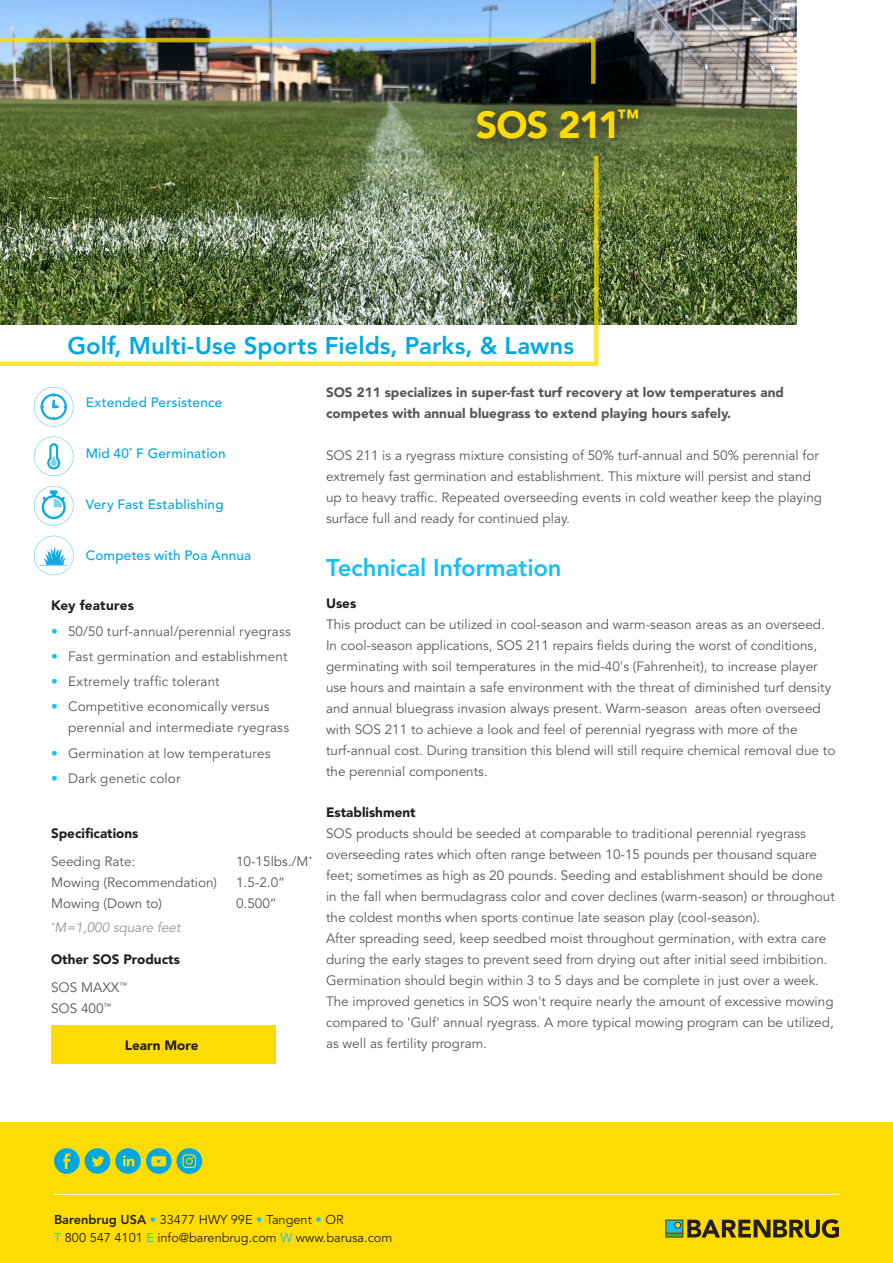
<style>
.page{position:relative;width:893px;height:1263px;background:#fff}
.page>*{position:absolute;margin:0;border:0;box-sizing:border-box;transform-origin:0 0}
.t1{font:900 37.5px "Avenir LT Std";letter-spacing:-.03em;color:#ffdc01}
.t2{font:800 24px "Avenir LT Std";color:#00a8e2}
.t3{font:800 24px "Avenir LT Std";letter-spacing:-.01em;color:#15c0f2}
.t4{font:13.5px/21px "Avenir LT Std";color:#57585a}
.t5{font:900 13.5px/21px "Avenir LT Std";color:#57585a}
.t6{font:500 13.5px "Avenir LT Std";letter-spacing:.015em;color:#00a8e2}
.t7{font:900 13.5px "Avenir LT Std";color:#231f20}
.t8{font:italic 13.5px "Avenir LT Std";color:#939598}
.t9{font:12.75px "Avenir LT Std";color:#231f20}
.s1{color:#15c0f2}
.s2{font-weight:800}
</style>
<div class="page">
<img style="left:0;top:0;width:797px;height:324px">
<div style="left:447px;top:78px;width:222px;height:91px;background:#231f20;opacity:.42"></div>
<img style="left:0;top:155px;width:600px;height:212px">
<img style="left:0;top:36px;width:597px;height:49px">
<svg style="left:34px;top:387px;width:39px;height:39px"></svg>
<svg style="left:34px;top:437px;width:39px;height:39px"></svg>
<svg style="left:34px;top:486px;width:39px;height:40px"></svg>
<svg style="left:34px;top:536px;width:39px;height:39px"></svg>
<div style="left:0;top:1122px;width:893px;height:141px;background:#ffdc01"></div>
<svg style="left:665px;top:1219px;width:174px;height:19px"></svg>
<hr style="left:54px;top:1194px;width:786px;height:1px;background:#fff">
<svg style="left:54px;top:1148px;width:148px;height:26px"></svg>
<div style="left:51px;top:1025px;width:225px;height:39px;background:#ffdc01"></div>
<p class="t1" style="left:476px;top:102px;width:165px">SOS 211<sup>™</sup></p>
<p class="t2" style="left:67px;top:332px;width:508px">Golf, Multi-Use Sports Fields, Parks, &amp; Lawns</p>
<p class="t5" style="left:326px;top:382px;width:459px">SOS 211 specializes in super-fast turf recovery at low temperatures and competes with annual bluegrass to extend playing hours safely.</p>
<p class="t4" style="left:326px;top:445px;width:498px">SOS 211 is a ryegrass mixture consisting of 50% turf-annual and 50% perennial for extremely fast germination and establishment. This mixture will persist and stand up to heavy traffic. Repeated overseeding events in cold weather keep the playing surface full and ready for continued play.</p>
<p class="t6" style="left:86px;top:395px;width:138px">Extended Persistence</p>
<p class="t6" style="left:86px;top:446px;width:141px">Mid 40˚ F Germination</p>
<p class="t6" style="left:86px;top:497px;width:139px">Very Fast Establishing</p>
<p class="t6" style="left:86px;top:548px;width:167px">Competes with Poa Annua</p>
<p class="t3" style="left:326px;top:553px;width:237px">Technical Information</p>
<p class="t7" style="left:326px;top:595px;width:32px">Uses</p>
<p class="t7" style="left:51px;top:598px;width:84px">Key features</p>
<p class="t4" style="left:51px;top:621px;width:241px"><span class="s1">•</span> 50/50 turf-annual/perennial ryegrass</p>
<p class="t4" style="left:51px;top:646px;width:238px"><span class="s1">•</span> Fast germination and establishment</p>
<p class="t4" style="left:51px;top:671px;width:170px"><span class="s1">•</span> Extremely traffic tolerant</p>
<p class="t4" style="left:68px;top:697px;width:223px;text-indent:-17px"><span class="s1">•</span> Competitive economically versus perennial and intermediate ryegrass</p>
<p class="t4" style="left:51px;top:743px;width:221px"><span class="s1">•</span> Germination at low temperatures</p>
<p class="t4" style="left:51px;top:768px;width:131px"><span class="s1">•</span> Dark genetic color</p>
<p class="t4" style="left:326px;top:614px;width:511px">This product can be utilized in cool-season and warm-season areas as an overseed.<br>In cool-season applications, SOS 211 repairs fields during the worst of conditions, germinating with soil temperatures in the mid-40's (Fahrenheit), to increase player use hours and maintain a safe environment with the threat of diminished turf density and annual bluegrass invasion always present. Warm-season areas often overseed with SOS 211 to achieve a look and feel of perennial ryegrass with more of the turf-annual cost. During transition this blend will still require chemical removal due to the perennial components.</p>
<p class="t7" style="left:51px;top:825px;width:89px">Specifications</p>
<p class="t4" style="left:51px;top:851px;width:86px">Seeding Rate:</p>
<p class="t4" style="left:51px;top:872px;width:168px">Mowing (Recommendation)</p>
<p class="t4" style="left:51px;top:893px;width:113px">Mowing (Down to)</p>
<p class="t8" style="left:51px;top:920px;width:131px"><sup>*</sup>M=1,000 square feet</p>
<p class="t7" style="left:51px;top:951px;width:130px">Other SOS Products</p>
<p class="t4" style="left:51px;top:977px;width:78px">SOS MAXX<sup>™</sup></p>
<p class="t4" style="left:51px;top:998px;width:62px">SOS 400<sup>™</sup></p>
<p class="t7" style="left:125px;top:1037px;width:75px">Learn More</p>
<p class="t4" style="left:236px;top:851px;width:78px">10-15lbs./M<sup>*</sup></p>
<p class="t4" style="left:236px;top:872px;width:51px">1.5-2.0”</p>
<p class="t4" style="left:236px;top:893px;width:42px">0.500”</p>
<p class="t7" style="left:326px;top:804px;width:91px">Establishment</p>
<p class="t4" style="left:326px;top:823px;width:510px">SOS products should be seeded at comparable to traditional perennial ryegrass overseeding rates which often range between 10-15 pounds per thousand square feet; sometimes as high as 20 pounds. Seeding and establishment should be done in the fall when bermudagrass color and cover declines (warm-season) or throughout the coldest months when sports continue late season play (cool-season).</p>
<p class="t4" style="left:326px;top:928px;width:509px">After spreading seed, keep seedbed moist throughout germination, with extra care during the early stages to prevent seed from drying out after initial seed imbibition.<br>Germination should begin within 3 to 5 days and be complete in just over a week.<br>The improved genetics in SOS won't require nearly the amount of excessive mowing compared to 'Gulf' annual ryegrass. A more typical mowing program can be utilized, as well as fertility program.</p>
<p class="t9" style="left:54px;top:1212px;width:291px"><span class="s2">Barenbrug USA</span> <span class="s1">•</span> 33477 HWY 99E <span class="s1">•</span> Tangent <span class="s1">•</span> OR</p>
<p class="t9" style="left:54px;top:1230px;width:340px"><span class="s1">T</span> 800 547 4101 <span class="s1">E</span> info@barenbrug.com <span class="s1">W</span> www.barusa.com</p>
</div>
